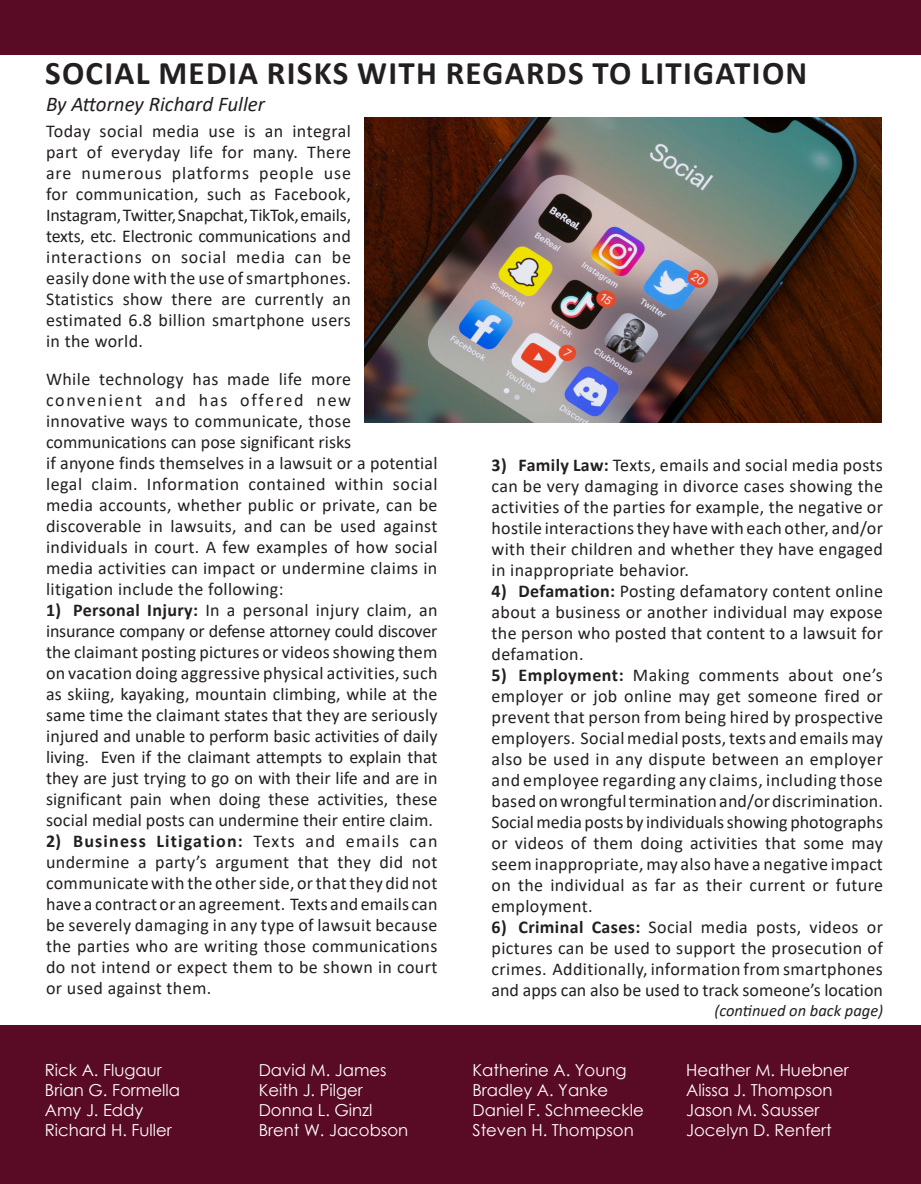
<style>
.page{position:relative;width:921px;height:1184px;background:#fff}
.page>*{position:absolute;margin:0;border:0;box-sizing:border-box;transform-origin:0 0}
.t1{font:700 33px "Calibri";letter-spacing:.04em;color:#231f20}
.t2{font:italic 21px "Calibri";color:#231f20}
.t3{font:18px/21px "Calibri";letter-spacing:.02em;color:#231f20;text-align:justify}
.t4{font:16.5px/19.8px "Century Gothic";color:#fff}
.t5{font:italic 16.5px "Calibri";color:#231f20}
.s1{font-weight:700}
</style>
<div class="page">
<div style="left:0;top:0;width:921px;height:54px;background:#590a24"></div>
<div style="left:0;top:1025px;width:921px;height:159px;background:#590a24"></div>
<img style="left:365px;top:118px;width:517px;height:304px">
<h1 class="t1" style="left:45px;top:50px;width:764px">SOCIAL MEDIA RISKS WITH REGARDS TO LITIGATION</h1>
<p class="t2" style="left:46px;top:89px;width:221px">By Attorney Richard Fuller</p>
<p class="t3" style="left:46px;top:120px;width:307px">Today social media use is an integral part of everyday life for many. There are numerous platforms people use for communication, such as Facebook, Instagram, Twitter, Snapchat, TikTok, emails, texts, etc. Electronic communications and interactions on social media can be easily done with the use of smartphones.<br>Statistics show there are currently an estimated 6.8 billion smartphone users in the world.</p>
<p class="t3" style="left:46px;top:368px;width:393px;text-align:left">While technology has made life more convenient and has offered new<br>innovative ways to communicate, those communications can pose significant risks<br>if anyone finds themselves in a lawsuit or a potential legal claim. Information contained within social media accounts, whether public or private, can be discoverable in lawsuits, and can be used against individuals in court. A few examples of how social media activities can impact or undermine claims in litigation include the following:</p>
<p class="t3" style="left:46px;top:599px;width:393px"><span class="s1">1) Personal Injury:</span> In a personal injury claim, an insurance company or defense attorney could discover the claimant posting pictures or videos showing them on vacation doing aggressive physical activities, such as skiing, kayaking, mountain climbing, while at the same time the claimant states that they are seriously injured and unable to perform basic activities of daily living. Even if the claimant attempts to explain that they are just trying to go on with their life and are in significant pain when doing these activities, these social medial posts can undermine their entire claim.</p>
<p class="t3" style="left:46px;top:830px;width:393px"><span class="s1">2) Business Litigation:</span> Texts and emails can undermine a party’s argument that they did not communicate with the other side, or that they did not have a contract or an agreement. Texts and emails can be severely damaging in any type of lawsuit because the parties who are writing those communications do not intend or expect them to be shown in court or used against them.</p>
<p class="t3" style="left:492px;top:454px;width:393px"><span class="s1">3) Family Law:</span> Texts, emails and social media posts can be very damaging in divorce cases showing the activities of the parties for example, the negative or hostile interactions they have with each other, and/or with their children and whether they have engaged in inappropriate behavior.</p>
<p class="t3" style="left:492px;top:580px;width:393px"><span class="s1">4) Defamation:</span> Posting defamatory content online about a business or another individual may expose the person who posted that content to a lawsuit for defamation.</p>
<p class="t3" style="left:492px;top:664px;width:393px"><span class="s1">5) Employment:</span> Making comments about one’s employer or job online may get someone fired or prevent that person from being hired by prospective employers. Social medial posts, texts and emails may also be used in any dispute between an employer and employee regarding any claims, including those based on wrongful termination and/or discrimination.<br>Social media posts by individuals showing photographs or videos of them doing activities that some may seem inappropriate, may also have a negative impact on the individual as far as their current or future employment.</p>
<p class="t3" style="left:492px;top:916px;width:393px"><span class="s1">6) Criminal Cases:</span> Social media posts, videos or pictures can be used to support the prosecution of crimes. Additionally, information from smartphones and apps can also be used to track someone’s location</p>
<p class="t5" style="left:714px;top:998px;width:170px">(continued on back page)</p>
<p class="t4" style="left:45px;top:1060px;width:137px">Rick A. Flugaur<br>Brian G. Formella<br>Amy J. Eddy<br>Richard H. Fuller</p>
<p class="t4" style="left:259px;top:1060px;width:151px">David M. James<br>Keith J. Pilger<br>Donna L. Ginzl<br>Brent W. Jacobson</p>
<p class="t4" style="left:472px;top:1060px;width:173px">Katherine A. Young<br>Bradley A. Yanke<br>Daniel F. Schmeeckle<br>Steven H. Thompson</p>
<p class="t4" style="left:686px;top:1060px;width:164px">Heather M. Huebner<br>Alissa J. Thompson<br>Jason M. Sausser<br>Jocelyn D. Renfert</p>
</div>
